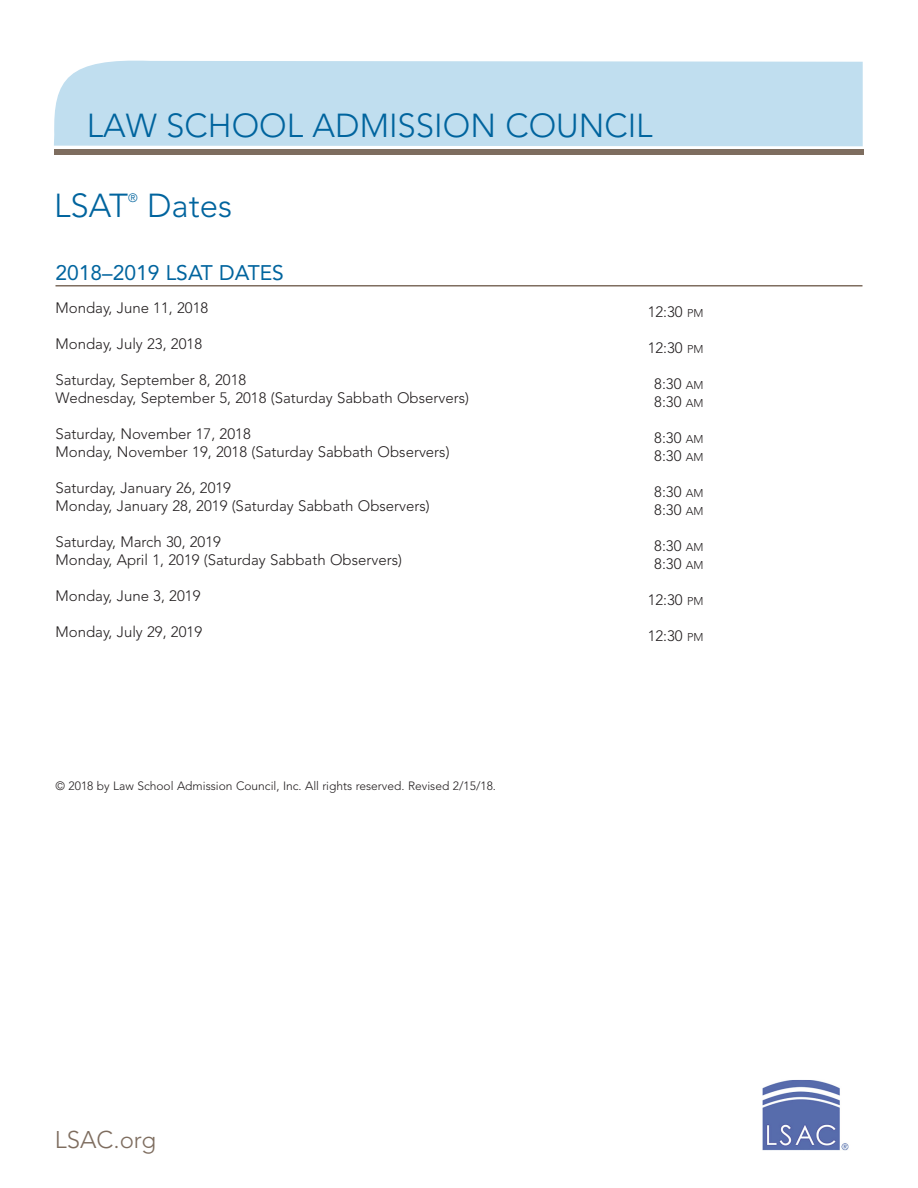
<style>
.page{position:relative;width:918px;height:1188px;background:#fff}
.page>*{position:absolute;margin:0;border:0;box-sizing:border-box;transform-origin:0 0}
.t1{font:300 33px "Avenir LT Std";color:#00649e}
.t2{font:300 24px "Avenir LT Std";color:#7e6d5f}
.t3{font:21px "Avenir LT Std";color:#00649e}
.t4{font:300 15px "Avenir LT Std";color:#231f20}
.t5{font:300 12px "Avenir LT Std";color:#231f20}
.t6{font:300 12px "Avenir LT Std";color:#00649e}
.s1{font-size:11.25px}
</style>
<div class="page">
<div style="left:54px;top:60px;width:809px;height:86px;background:#c0deef"></div>
<div style="left:54px;top:149px;width:810px;height:6px;background:#7e6d5f"></div>
<hr style="left:56px;top:285px;width:806px;height:2px;background:#7e6d5f">
<img style="left:762px;top:1080px;width:87px;height:70px">
<p class="t1" style="left:87px;top:112px;width:568px">LAW SCHOOL ADMISSION COUNCIL</p>
<h1 class="t1" style="left:54px;top:192px;width:76px">LSAT</h1>
<h1 class="t6" style="left:128px;top:193px;width:11px">®</h1>
<h1 class="t1" style="left:147px;top:192px;width:86px">Dates</h1>
<h2 class="t3" style="left:56px;top:264px;width:230px">2018–2019 LSAT DATES</h2>
<p class="t4" style="left:56px;top:302px;width:154px">Monday, June 11, 2018</p>
<p class="t4" style="left:648px;top:306px;width:57px">12:30 <span class="s1">PM</span></p>
<p class="t4" style="left:56px;top:338px;width:148px">Monday, July 23, 2018</p>
<p class="t4" style="left:648px;top:342px;width:57px">12:30 <span class="s1">PM</span></p>
<p class="t4" style="left:56px;top:374px;width:192px">Saturday, September 8, 2018</p>
<p class="t4" style="left:654px;top:378px;width:51px">8:30 <span class="s1">AM</span></p>
<p class="t4" style="left:56px;top:392px;width:415px">Wednesday, September 5, 2018 (Saturday Sabbath Observers)</p>
<p class="t4" style="left:654px;top:396px;width:51px">8:30 <span class="s1">AM</span></p>
<p class="t4" style="left:56px;top:428px;width:197px">Saturday, November 17, 2018</p>
<p class="t4" style="left:654px;top:432px;width:51px">8:30 <span class="s1">AM</span></p>
<p class="t4" style="left:56px;top:446px;width:396px">Monday, November 19, 2018 (Saturday Sabbath Observers)</p>
<p class="t4" style="left:654px;top:450px;width:51px">8:30 <span class="s1">AM</span></p>
<p class="t4" style="left:56px;top:482px;width:177px">Saturday, January 26, 2019</p>
<p class="t4" style="left:654px;top:486px;width:51px">8:30 <span class="s1">AM</span></p>
<p class="t4" style="left:56px;top:500px;width:376px">Monday, January 28, 2019 (Saturday Sabbath Observers)</p>
<p class="t4" style="left:654px;top:504px;width:51px">8:30 <span class="s1">AM</span></p>
<p class="t4" style="left:56px;top:536px;width:167px">Saturday, March 30, 2019</p>
<p class="t4" style="left:654px;top:540px;width:51px">8:30 <span class="s1">AM</span></p>
<p class="t4" style="left:56px;top:554px;width:348px">Monday, April 1, 2019 (Saturday Sabbath Observers)</p>
<p class="t4" style="left:654px;top:558px;width:51px">8:30 <span class="s1">AM</span></p>
<p class="t4" style="left:56px;top:590px;width:147px">Monday, June 3, 2019</p>
<p class="t4" style="left:648px;top:594px;width:57px">12:30 <span class="s1">PM</span></p>
<p class="t4" style="left:56px;top:626px;width:148px">Monday, July 29, 2019</p>
<p class="t4" style="left:648px;top:630px;width:57px">12:30 <span class="s1">PM</span></p>
<p class="t5" style="left:56px;top:781px;width:442px">© 2018 by Law School Admission Council, Inc. All rights reserved. Revised 2/15/18.</p>
<p class="t2" style="left:55px;top:1130px;width:103px">LSAC.org</p>
</div>
